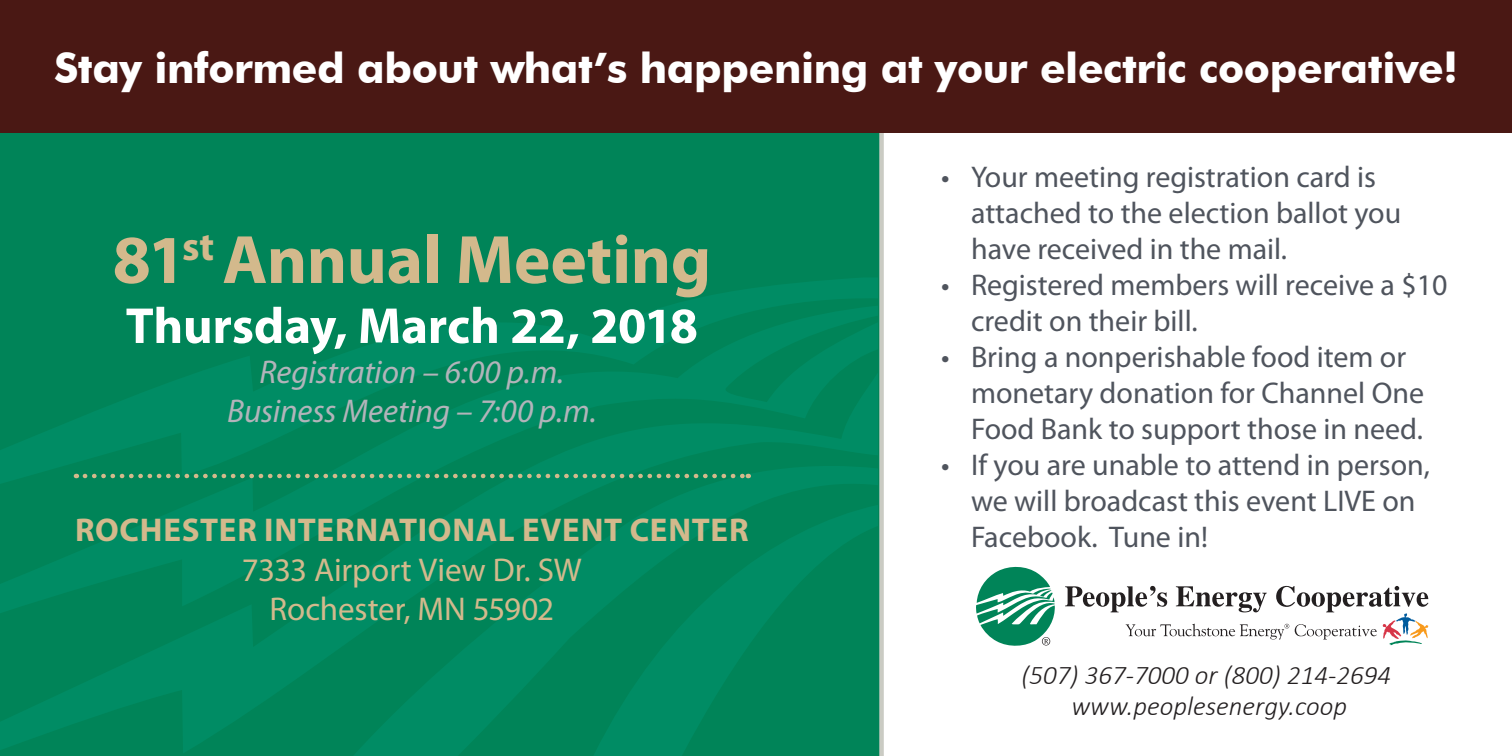
<style>
.page{position:relative;width:1512px;height:756px;background:#fff}
.page>*{position:absolute;margin:0;border:0;box-sizing:border-box;transform-origin:0 0}
.t1{font:700 69px "Myriad Pro";letter-spacing:-.005em;color:#d3b98c}
.t2{font:700 51px "Myriad Pro";letter-spacing:-.005em;color:#fff}
.t3{font:700 42px "Futura BT";letter-spacing:-.01em;color:#fff}
.t4{font:italic 33px/39.6px "Myriad Pro";letter-spacing:-.005em;color:#b2b4ba;text-align:center}
.t5{font:33px/39.6px "Myriad Pro";letter-spacing:-.005em;color:#d3b98c;text-align:center}
.t6{font:700 33px "Myriad Pro";letter-spacing:.02em;color:#d3b98c}
.t7{font:30px/36px "Myriad Pro";color:#4f545d}
.t8{font:italic 300 27px/31.5px "Calibri";color:#231f20;text-align:center}
</style>
<div class="page">
<div style="left:0;top:132px;width:884px;height:624px;background:#008458"></div>
<svg style="left:0;top:277px;width:878px;height:479px;background:#00875c"></svg>
<div style="left:0;top:0;width:1512px;height:132px;background:#4a1814"></div>
<svg style="left:976px;top:567px;width:79px;height:79px"></svg>
<svg style="left:1065px;top:586px;width:363px;height:60px"></svg>
<svg style="left:85px;top:474px;width:664px;height:4px;background:#599b70"></svg>
<h3 class="t3" style="left:54px;top:42px;width:1405px">Stay informed about what’s happening at your electric cooperative!</h3>
<h1 class="t1" style="left:113px;top:215px;width:600px">81<sup>st</sup> Annual Meeting</h1>
<h2 class="t2" style="left:126px;top:293px;width:574px">Thursday, March 22, 2018</h2>
<p class="t4" style="left:227px;top:351px;width:371px">Registration – 6:00 p.m.<br>Business Meeting – 7:00 p.m.</p>
<p class="t6" style="left:75px;top:508px;width:675px">ROCHESTER INTERNATIONAL EVENT CENTER</p>
<p class="t5" style="left:242px;top:549px;width:341px">7333 Airport View Dr. SW<br>Rochester, MN 55902</p>
<p class="t7" style="left:971px;top:158px;width:432px;text-indent:-30px">• Your meeting registration card is attached to the election ballot you have received in the mail.</p>
<p class="t7" style="left:971px;top:266px;width:478px;text-indent:-30px">• Registered members will receive a $10 credit on their bill.</p>
<p class="t7" style="left:971px;top:338px;width:455px;text-indent:-30px">• Bring a nonperishable food item or monetary donation for Channel One<br>Food Bank to support those in need.</p>
<p class="t7" style="left:971px;top:446px;width:461px;text-indent:-30px">• If you are unable to attend in person, we will broadcast this event LIVE on<br>Facebook. Tune in!</p>
<p class="t8" style="left:1021px;top:659px;width:371px">(507) 367-7000 or (800) 214-2694 www.peoplesenergy.coop</p>
</div>
